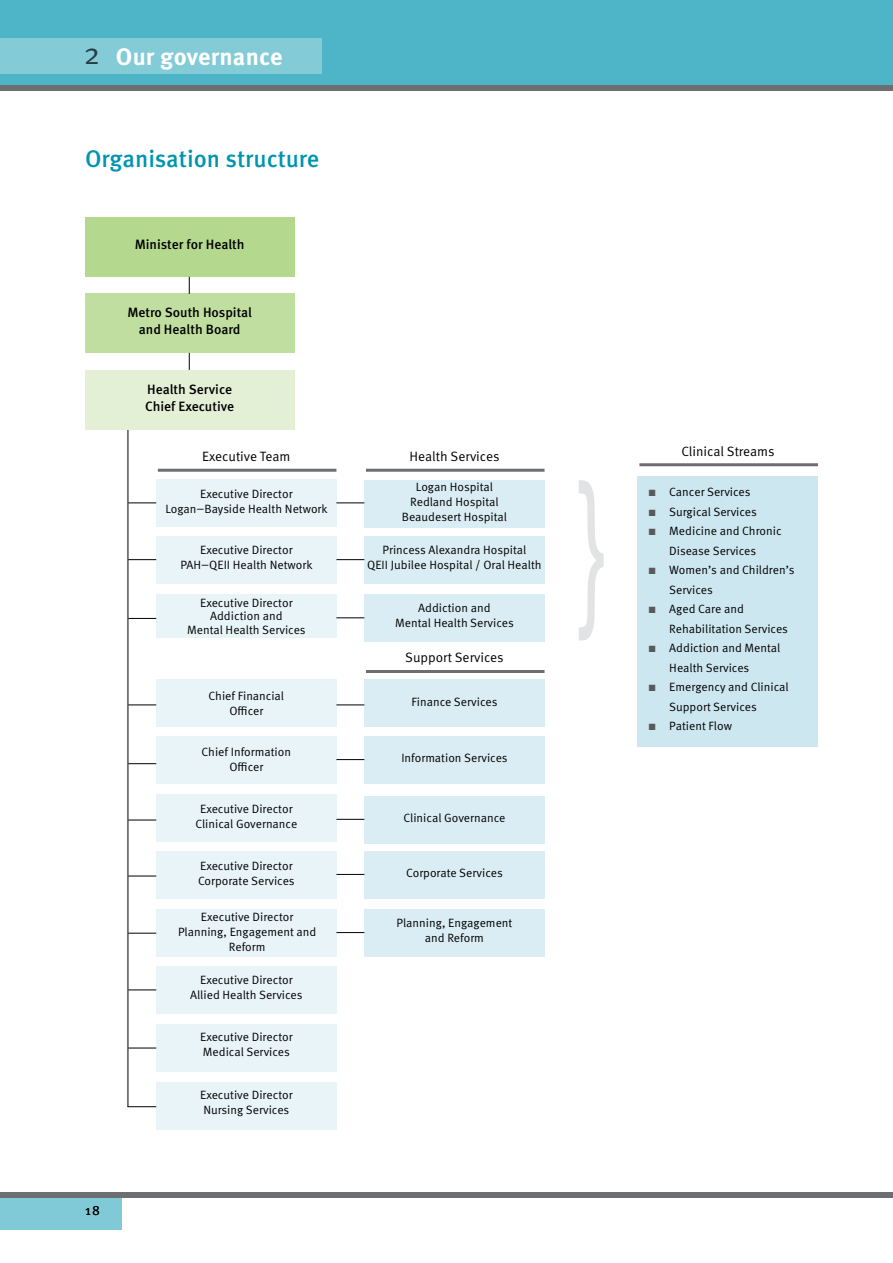
<style>
.page{position:relative;width:893px;height:1263px;background:#fff}
.page>*{position:absolute;margin:0;border:0;box-sizing:border-box;transform-origin:0 0}
.t1{font:500 24px "Meta OT";color:#0095af}
.t2{font:700 24px "Meta OT";letter-spacing:.005em;color:#fff}
.t3{font:500 13.5px/16.5px "Meta OT";color:#000;text-align:center}
.t4{font:13.5px "Meta OT Norm";color:#000}
.t5{font:12px/15px "Meta OT Norm";color:#000;text-align:center}
.s1{font-family:"Meta OT Norm";font-weight:400;font-size:30px;color:#000}
.s2{font-size:13.5px}
.s3{font-family:"Arial";font-size:13.5px;color:#58595b}
</style>
<div class="page">
<div style="left:0;top:1195px;width:121px;height:35px;background:#80cad7"></div>
<div style="left:0;top:0;width:893px;height:88px;background:#4db5c7"></div>
<div style="left:0;top:39px;width:321px;height:35px;background:#82cbd7"></div>
<div style="left:0;top:85px;width:893px;height:6px;background:#6d6e71"></div>
<div style="left:0;top:1192px;width:893px;height:6px;background:#6d6e71"></div>
<div style="left:85px;top:217px;width:209px;height:60px;background:#b4d88e"></div>
<div style="left:85px;top:293px;width:209px;height:60px;background:#c0de9f"></div>
<div style="left:85px;top:370px;width:209px;height:60px;background:#e3f0d6"></div>
<div style="left:156px;top:479px;width:180px;height:48px;background:#e8f4f8"></div>
<div style="left:638px;top:477px;width:180px;height:270px;background:#cde7f0"></div>
<div style="left:364px;top:536px;width:181px;height:48px;background:#daedf4"></div>
<div style="left:364px;top:594px;width:181px;height:48px;background:#daedf4"></div>
<div style="left:364px;top:680px;width:181px;height:47px;background:#daedf4"></div>
<div style="left:364px;top:736px;width:181px;height:47px;background:#daedf4"></div>
<div style="left:364px;top:796px;width:181px;height:47px;background:#daedf4"></div>
<div style="left:364px;top:851px;width:181px;height:47px;background:#daedf4"></div>
<div style="left:364px;top:909px;width:181px;height:47px;background:#daedf4"></div>
<div style="left:156px;top:536px;width:180px;height:48px;background:#e8f4f8"></div>
<div style="left:156px;top:680px;width:180px;height:47px;background:#e8f4f8"></div>
<div style="left:156px;top:736px;width:180px;height:47px;background:#e8f4f8"></div>
<div style="left:156px;top:794px;width:180px;height:47px;background:#e8f4f8"></div>
<div style="left:156px;top:851px;width:180px;height:48px;background:#e8f4f8"></div>
<div style="left:156px;top:909px;width:180px;height:48px;background:#e8f4f8"></div>
<div style="left:156px;top:966px;width:180px;height:48px;background:#e8f4f8"></div>
<div style="left:156px;top:1024px;width:180px;height:47px;background:#e8f4f8"></div>
<div style="left:156px;top:1082px;width:180px;height:48px;background:#e8f4f8"></div>
<div style="left:364px;top:480px;width:181px;height:47px;background:#daedf4"></div>
<div style="left:156px;top:594px;width:180px;height:43px;background:#e8f4f8"></div>
<svg style="left:189px;top:277px;width:1px;height:17px"></svg>
<svg style="left:189px;top:353px;width:1px;height:17px"></svg>
<hr style="left:128px;top:430px;width:1px;height:677px;background:#000">
<svg style="left:128px;top:502px;width:28px;height:1px"></svg>
<svg style="left:336px;top:502px;width:28px;height:1px"></svg>
<svg style="left:336px;top:559px;width:28px;height:1px"></svg>
<svg style="left:336px;top:617px;width:28px;height:1px"></svg>
<svg style="left:336px;top:704px;width:28px;height:1px"></svg>
<svg style="left:336px;top:759px;width:28px;height:1px"></svg>
<svg style="left:336px;top:819px;width:28px;height:1px"></svg>
<svg style="left:336px;top:874px;width:28px;height:1px"></svg>
<svg style="left:336px;top:932px;width:28px;height:1px"></svg>
<svg style="left:128px;top:559px;width:28px;height:1px"></svg>
<svg style="left:128px;top:763px;width:28px;height:1px"></svg>
<svg style="left:128px;top:618px;width:28px;height:1px"></svg>
<svg style="left:128px;top:820px;width:28px;height:1px"></svg>
<svg style="left:128px;top:704px;width:28px;height:1px"></svg>
<svg style="left:128px;top:876px;width:28px;height:1px"></svg>
<svg style="left:128px;top:933px;width:28px;height:1px"></svg>
<svg style="left:128px;top:989px;width:28px;height:1px"></svg>
<svg style="left:128px;top:1048px;width:28px;height:1px"></svg>
<svg style="left:128px;top:1106px;width:28px;height:1px"></svg>
<hr style="left:158px;top:469px;width:178px;height:3px;background:#6d6e71">
<hr style="left:366px;top:469px;width:179px;height:3px;background:#6d6e71">
<hr style="left:639px;top:463px;width:179px;height:3px;background:#6d6e71">
<hr style="left:366px;top:670px;width:179px;height:3px;background:#6d6e71">
<svg style="left:579px;top:480px;width:25px;height:160px"></svg>
<h1 class="t2" style="left:83px;top:41px;width:201px"><span class="s1">2</span> Our governance</h1>
<h1 class="t1" style="left:85px;top:144px;width:236px">Organisation structure</h1>
<p class="t3" style="left:135px;top:236px;width:111px">Minister for Health</p>
<p class="t3" style="left:127px;top:305px;width:126px">Metro South Hospital and Health Board</p>
<p class="t3" style="left:145px;top:382px;width:90px;text-align:left">Health Service<br>Chief Executive</p>
<p class="t4" style="left:202px;top:448px;width:90px">Executive Team</p>
<p class="t4" style="left:409px;top:448px;width:92px">Health Services</p>
<p class="t4" style="left:681px;top:444px;width:95px">Clinical Streams</p>
<p class="t4" style="left:85px;top:1202px;width:17px">18</p>
<p class="t5" style="left:165px;top:486px;width:164px">Executive Director<br>Logan<span class="s2">–</span>Bayside Health Network</p>
<p class="t5" style="left:402px;top:479px;width:107px">Logan Hospital<br>Redland Hospital<br>Beaudesert Hospital</p>
<p class="t5" style="left:648px;top:485px;width:104px"><span class="s3">■</span> Cancer Services</p>
<p class="t5" style="left:648px;top:504px;width:110px"><span class="s3">■</span> Surgical Services</p>
<p class="t5" style="left:648px;top:522px;width:135px;line-height:19.5px"><span class="s3">■</span> Medicine and Chronic<br>Disease Services</p>
<p class="t5" style="left:669px;top:561px;width:127px;line-height:19.5px;text-align:left;text-indent:-21px"><span class="s3">■</span> Women’s and Children’s<br>Services</p>
<p class="t5" style="left:669px;top:600px;width:120px;line-height:19.5px;text-align:left;text-indent:-21px"><span class="s3">■</span> Aged Care and<br>Rehabilitation Services</p>
<p class="t5" style="left:669px;top:639px;width:113px;line-height:19.5px;text-align:left;text-indent:-21px"><span class="s3">■</span> Addiction and Mental<br>Health Services</p>
<p class="t5" style="left:669px;top:678px;width:121px;line-height:19.5px;text-align:left;text-indent:-21px"><span class="s3">■</span> Emergency and Clinical<br>Support Services</p>
<p class="t5" style="left:648px;top:719px;width:85px"><span class="s3">■</span> Patient Flow</p>
<p class="t5" style="left:367px;top:543px;width:176px">Princess Alexandra Hospital<br>QEII Jubilee Hospital / Oral Health</p>
<p class="t5" style="left:395px;top:600px;width:120px">Addiction and<br>Mental Health Services</p>
<p class="t5" style="left:180px;top:543px;width:134px">Executive Director<br>PAH<span class="s2">–</span>QEII Health Network</p>
<p class="t5" style="left:187px;top:596px;width:120px;line-height:13.5px">Executive Director<br>Addiction and<br>Mental Health Services</p>
<p class="t4" style="left:405px;top:649px;width:100px">Support Services</p>
<p class="t5" style="left:209px;top:688px;width:77px">Chief Financial<br>Officer</p>
<p class="t5" style="left:202px;top:745px;width:91px">Chief Information<br>Officer</p>
<p class="t5" style="left:195px;top:801px;width:103px">Executive Director<br>Clinical Governance</p>
<p class="t5" style="left:198px;top:858px;width:98px;text-align:left">Executive Director<br>Corporate Services</p>
<p class="t5" style="left:178px;top:909px;width:140px">Executive Director<br>Planning, Engagement and<br>Reform</p>
<p class="t5" style="left:190px;top:973px;width:114px">Executive Director<br>Allied Health Services</p>
<p class="t5" style="left:200px;top:1029px;width:94px;text-align:left">Executive Director<br>Medical Services</p>
<p class="t5" style="left:200px;top:1088px;width:94px;text-align:left">Executive Director<br>Nursing Services</p>
<p class="t5" style="left:412px;top:694px;width:87px">Finance Services</p>
<p class="t5" style="left:401px;top:751px;width:108px">Information Services</p>
<p class="t5" style="left:403px;top:810px;width:103px">Clinical Governance</p>
<p class="t5" style="left:406px;top:865px;width:98px">Corporate Services</p>
<p class="t5" style="left:397px;top:916px;width:117px">Planning, Engagement and Reform</p>
</div>
